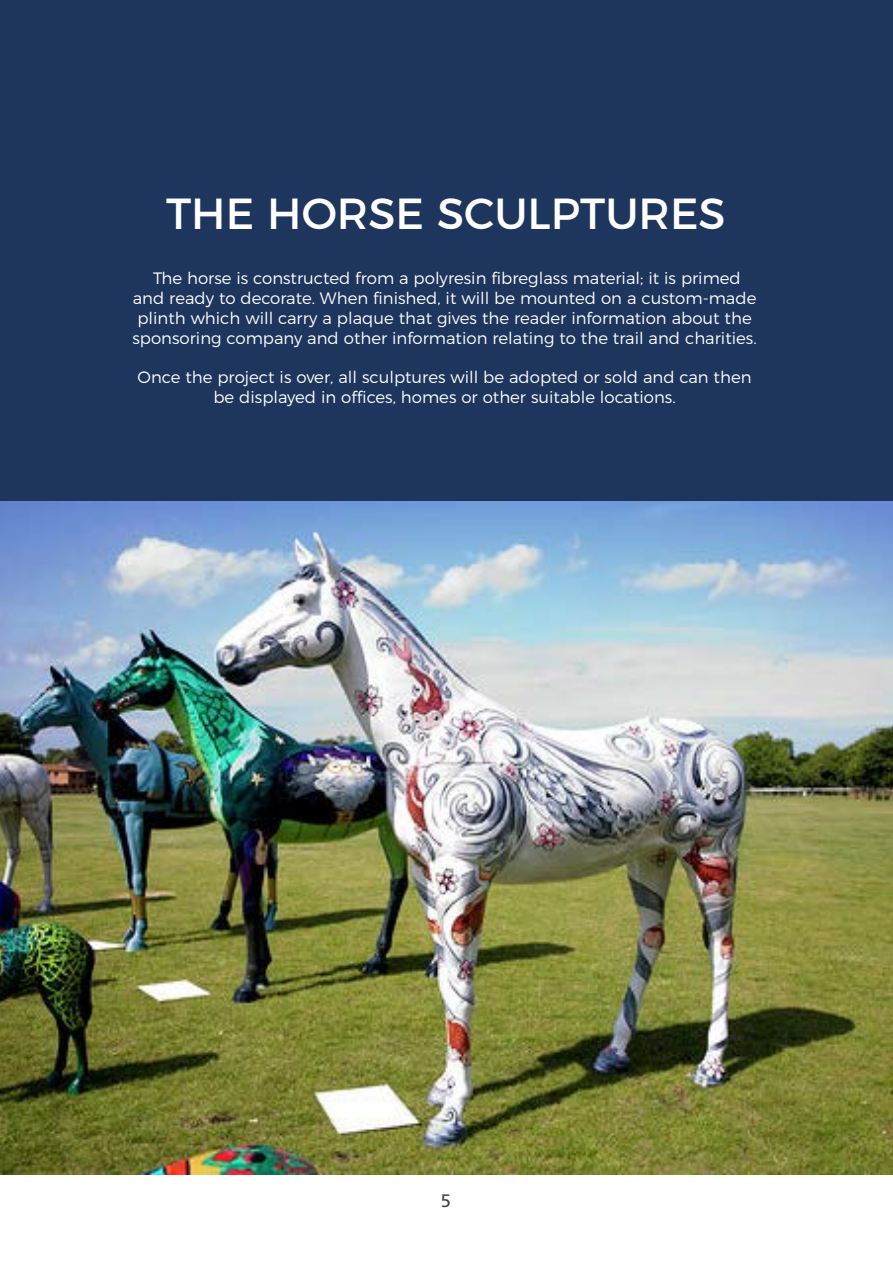
<style>
.page{position:relative;width:893px;height:1263px;background:#fff}
.page>*{position:absolute;margin:0;border:0;box-sizing:border-box;transform-origin:0 0}
.t1{font:43.5px "Montserrat";color:#fff}
.t2{font:18px "Frutiger";color:#424042}
.t3{font:300 16.5px/19.8px "Montserrat";color:#fff;text-align:center}
</style>
<div class="page">
<div style="left:0;top:0;width:893px;height:508px;background:#1e355e"></div>
<img style="left:0;top:501px;width:893px;height:674px">
<h1 class="t1" style="left:166px;top:179px;width:561px">THE HORSE SCULPTURES</h1>
<p class="t3" style="left:132px;top:267px;width:626px">The horse is constructed from a polyresin fibreglass material; it is primed<br>and ready to decorate. When finished, it will be mounted on a custom-made plinth which will carry a plaque that gives the reader information about the sponsoring company and other information relating to the trail and charities.</p>
<p class="t3" style="left:138px;top:366px;width:615px">Once the project is over, all sculptures will be adopted or sold and can then be displayed in offices, homes or other suitable locations.</p>
<p class="t2" style="left:441px;top:1190px;width:12px">5</p>
</div>
